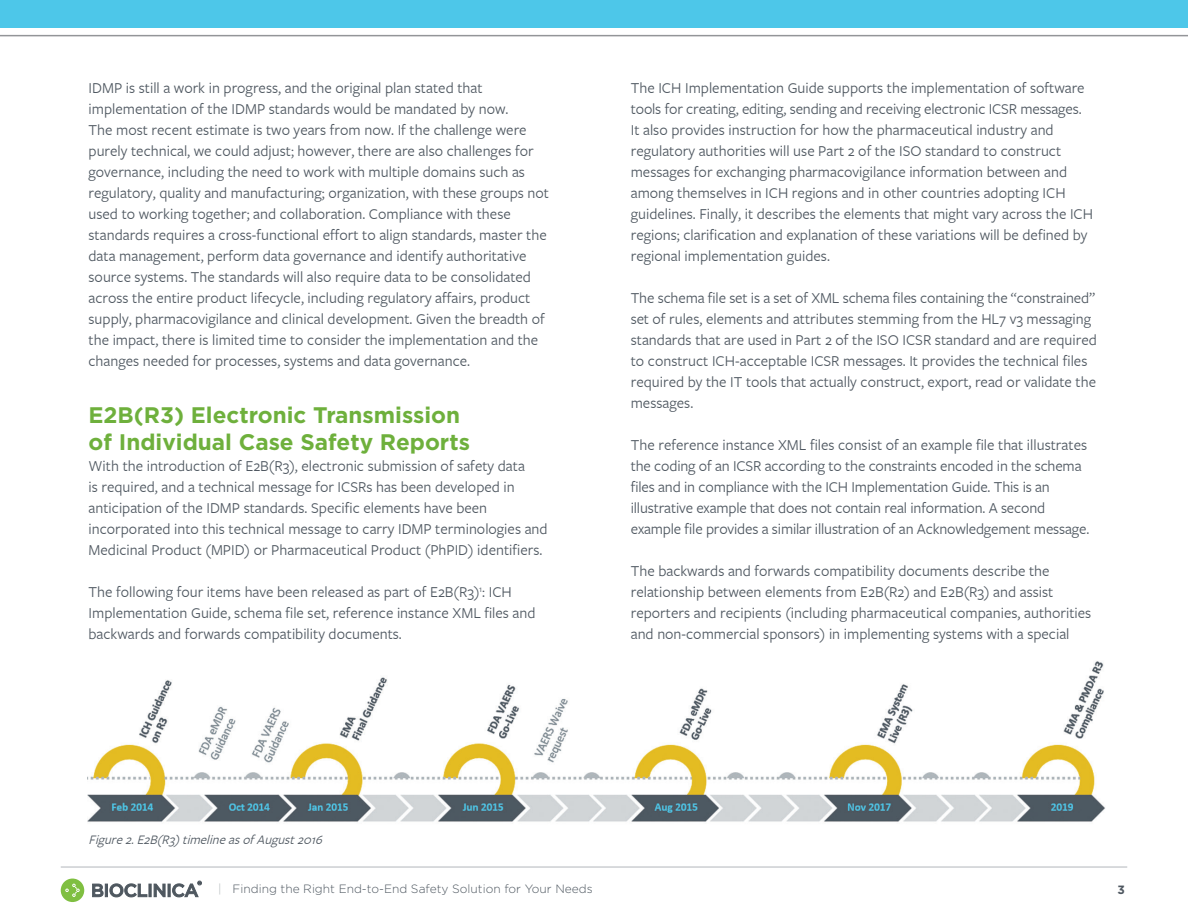
<style>
.page{position:relative;width:1188px;height:918px;background:#fff}
.page>*{position:absolute;margin:0;border:0;box-sizing:border-box;transform-origin:0 0}
.t1{font:700 22.5px/27px "Gotham";color:#6eb03c}
.t2{font:15.75px/21px "Freight Sans Pro";color:#4e5760}
.t3{font:italic 13.5px "Freight Sans Pro";color:#4e5760}
.t4{font:300 12px "Gotham";color:#4e5760}
.t5{font:700 12px "Gotham";color:#4e5760}
.s1{color:#b2b7bb}
</style>
<div class="page">
<hr style="left:61px;top:867px;width:1066px;height:1px;background:#b2b7bb">
<div style="left:61px;top:879px;width:23px;height:23px;background:#7fbf41;border-radius:50%"></div>
<svg style="left:65px;top:884px;width:15px;height:13px"></svg>
<svg style="left:92px;top:881px;width:110px;height:16px"></svg>
<div style="left:0;top:0;width:1188px;height:28px;background:#4dc7e9"></div>
<hr style="left:0;top:35px;width:1188px;height:1px;background:#939598">
<img style="left:87px;top:661px;width:1018px;height:161px">
<p class="t2" style="left:89px;top:78px;width:462px">IDMP is still a work in progress, and the original plan stated that implementation of the IDMP standards would be mandated by now.<br>The most recent estimate is two years from now. If the challenge were purely technical, we could adjust; however, there are also challenges for governance, including the need to work with multiple domains such as regulatory, quality and manufacturing; organization, with these groups not used to working together; and collaboration. Compliance with these standards requires a cross-functional effort to align standards, master the data management, perform data governance and identify authoritative source systems. The standards will also require data to be consolidated across the entire product lifecycle, including regulatory affairs, product supply, pharmacovigilance and clinical development. Given the breadth of the impact, there is limited time to consider the implementation and the changes needed for processes, systems and data governance.</p>
<h1 class="t1" style="left:89px;top:401px;width:383px">E2B(R3) Electronic Transmission of Individual Case Safety Reports</h1>
<p class="t2" style="left:89px;top:456px;width:461px">With the introduction of E2B(R3), electronic submission of safety data<br>is required, and a technical message for ICSRs has been developed in anticipation of the IDMP standards. Specific elements have been incorporated into this technical message to carry IDMP terminologies and Medicinal Product (MPID) or Pharmaceutical Product (PhPID) identifiers.</p>
<p class="t2" style="left:89px;top:582px;width:449px">The following four items have been released as part of E2B(R3)<sup>1</sup>: ICH<br>Implementation Guide, schema file set, reference instance XML files and backwards and forwards compatibility documents.</p>
<p class="t3" style="left:89px;top:832px;width:239px">Figure2.E2B(R3) timelineasofAugust2016</p>
<p class="t2" style="left:631px;top:78px;width:464px">The ICH Implementation Guide supports the implementation of software tools for creating, editing, sending and receiving electronic ICSR messages.<br>It also provides instruction for how the pharmaceutical industry and regulatory authorities will use Part 2 of the ISO standard to construct messages for exchanging pharmacovigilance information between and among themselves in ICH regions and in other countries adopting ICH guidelines. Finally, it describes the elements that might vary across the ICH regions; clarification and explanation of these variations will be defined by regional implementation guides.</p>
<p class="t2" style="left:631px;top:288px;width:468px">The schema file set is a set of XML schema files containing the “constrained” set of rules, elements and attributes stemming from the HL7 v3 messaging standards that are used in Part 2 of the ISO ICSR standard and are required to construct ICH-acceptable ICSR messages. It provides the technical files required by the IT tools that actually construct, export, read or validate the messages.</p>
<p class="t2" style="left:631px;top:435px;width:460px">The reference instance XML files consist of an example file that illustrates the coding of an ICSR according to the constraints encoded in the schema files and in compliance with the ICH Implementation Guide. This is an illustrative example that does not contain real information. A second example file provides a similar illustration of an Acknowledgement message.</p>
<p class="t2" style="left:631px;top:561px;width:462px">The backwards and forwards compatibility documents describe the relationship between elements from E2B(R2) and E2B(R3) and assist reporters and recipients (including pharmaceutical companies, authorities and non-commercial sponsors) in implementing systems with a special</p>
<p class="t4" style="left:218px;top:882px;width:376px"><span class="s1">|</span> Finding the Right End-to-End Safety Solution for Your Needs</p>
<p class="t5" style="left:1118px;top:883px;width:9px">3</p>
</div>
